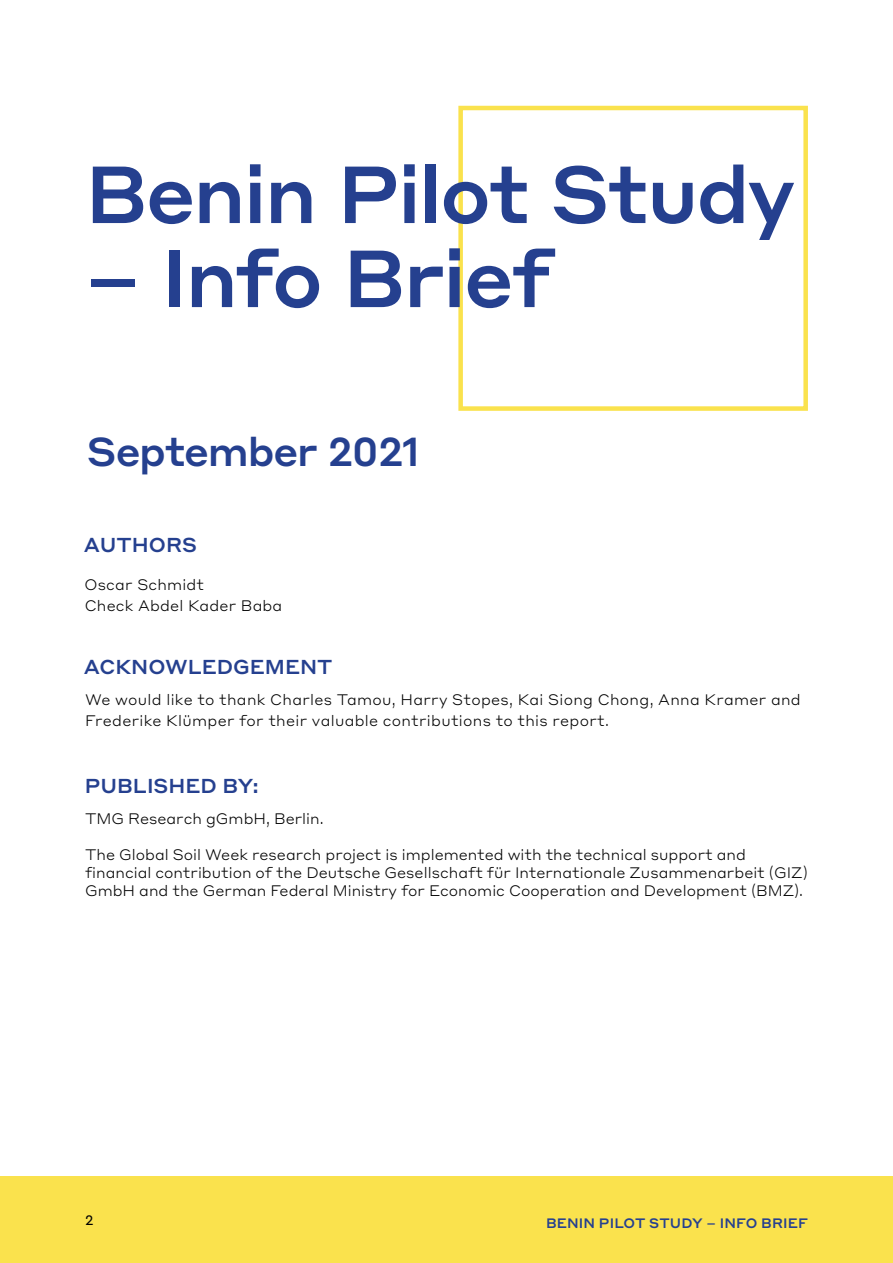
<style>
.page{position:relative;width:893px;height:1263px;background:#fff}
.page>*{position:absolute;margin:0;border:0;box-sizing:border-box;transform-origin:0 0}
.t1{font:500 79.5px "Styrene A";letter-spacing:-.03em;color:#25408f}
.t2{font:500 39.75px "Styrene A";letter-spacing:-.03em;color:#25408f}
.t3{font:500 19.8px "Styrene A";color:#25408f}
.t4{font:300 15px/18px "Styrene A";color:#000}
.t5{font:300 15px/21px "Styrene A";letter-spacing:.02em;color:#000}
.t6{font:500 13.5px "Styrene A";letter-spacing:.01em;color:#25408f}
.t7{font:13.5px "Styrene A";color:#000}
</style>
<div class="page">
<div style="left:0;top:1176px;width:893px;height:87px;background:#fae24d"></div>
<div style="left:458px;top:106px;width:350px;height:305px;border:4px solid #fae24d"></div>
<h1 class="t1" style="left:85px;top:127px;width:712px">Benin Pilot Study</h1>
<h1 class="t1" style="left:85px;top:211px;width:468px">– Info Brief</h1>
<h2 class="t2" style="left:87px;top:418px;width:335px">September 2021</h2>
<h3 class="t3" style="left:84px;top:528px;width:115px">AUTHORS</h3>
<p class="t4" style="left:85px;top:573px;width:199px;line-height:21px">Oscar Schmidt<br>Check Abdel Kader Baba</p>
<h3 class="t3" style="left:84px;top:650px;width:250px">ACKNOWLEDGEMENT</h3>
<p class="t5" style="left:85px;top:687px;width:717px">We would like to thank Charles Tamou, Harry Stopes, Kai Siong Chong, Anna Kramer and<br>Frederike Klümper for their valuable contributions to this report.</p>
<h3 class="t3" style="left:85px;top:769px;width:176px">PUBLISHED BY:</h3>
<p class="t4" style="left:85px;top:809px;width:240px">TMG Research gGmbH, Berlin.</p>
<p class="t4" style="left:85px;top:845px;width:724px">The Global Soil Week research project is implemented with the technical support and financial contribution of the Deutsche Gesellschaft für Internationale Zusammenarbeit (GIZ)<br>GmbH and the German Federal Ministry for Economic Cooperation and Development (BMZ).</p>
<p class="t7" style="left:85px;top:1209px;width:10px">2</p>
<p class="t6" style="left:546px;top:1212px;width:263px">BENIN PILOT STUDY – INFO BRIEF</p>
</div>
